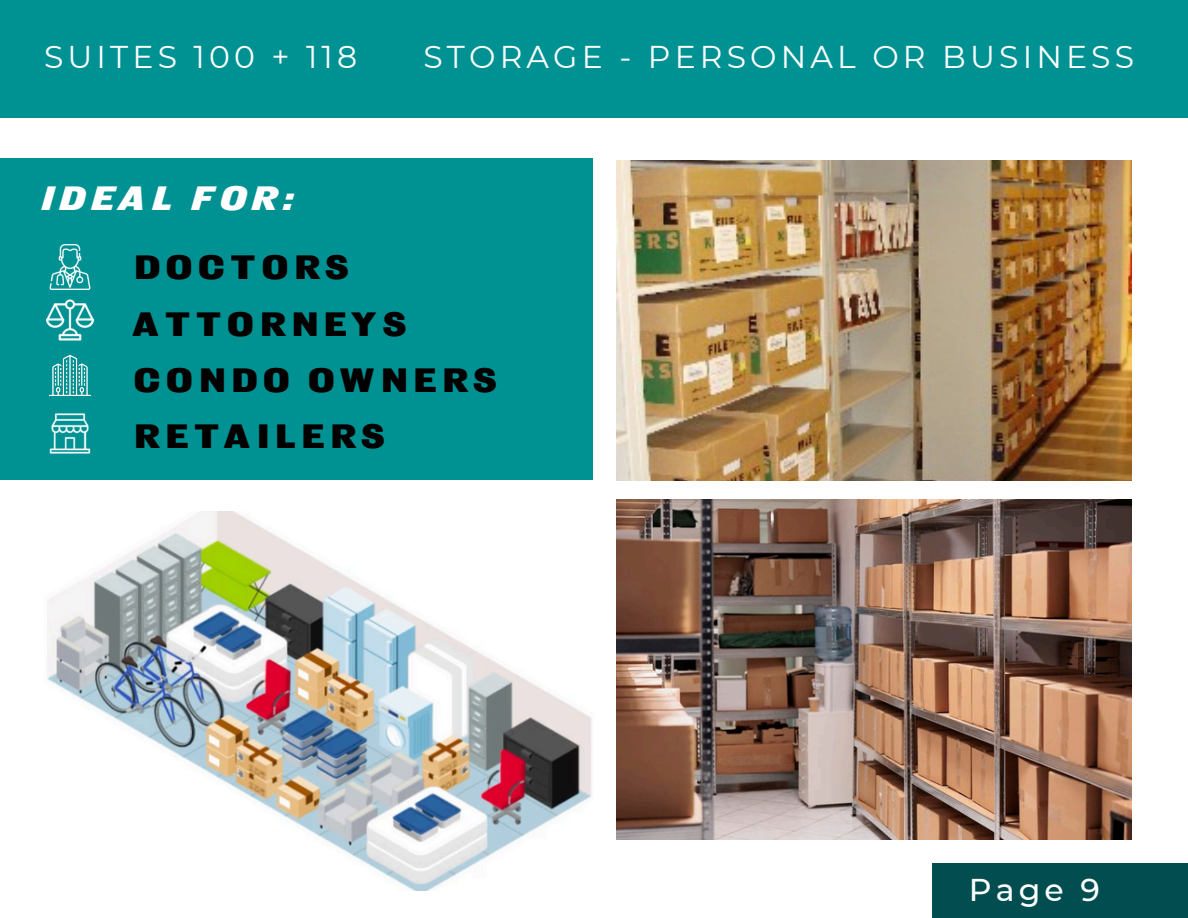
<style>
.page{position:relative;width:1188px;height:918px;background:#fff}
.page>*{position:absolute;margin:0;border:0;box-sizing:border-box;transform-origin:0 0}
.t1{font:31.5px "Montserrat";letter-spacing:.13em;color:#fdfefe}
.t2{font:700 31.5px "Flight Center Gothic";letter-spacing:.205em;color:#000}
.t3{font:italic 700 31.5px "Flight Center Gothic";letter-spacing:.205em;color:#fff}
.t4{font:500 31.5px "Montserrat";color:#fdfefe}
</style>
<div class="page">
<div style="left:0;top:0;width:1188px;height:117px;background:#009293"></div>
<div style="left:932px;top:864px;width:256px;height:54px;background:#024d4f"></div>
<img style="left:47px;top:511px;width:545px;height:379px">
<div style="left:0;top:158px;width:593px;height:322px;background:#009293"></div>
<img style="left:616px;top:161px;width:515px;height:319px">
<img style="left:46px;top:299px;width:47px;height:42px">
<img style="left:49px;top:244px;width:42px;height:45px">
<img style="left:50px;top:355px;width:40px;height:41px">
<img style="left:49px;top:413px;width:42px;height:41px">
<img style="left:616px;top:500px;width:515px;height:340px">
<p class="t1" style="left:44px;top:38px;width:315px">SUITES 100 + 118</p>
<p class="t1" style="left:423px;top:38px;width:712px">STORAGE - PERSONAL OR BUSINESS</p>
<p class="t3" style="left:44px;top:181px;width:253px">IDEAL FOR:</p>
<p class="t2" style="left:133px;top:251px;width:217px">DOCTORS</p>
<h1 class="t2" style="left:133px;top:307px;width:274px">ATTORNEYS</h1>
<h1 class="t2" style="left:133px;top:363px;width:365px">CONDO OWNERS</h1>
<h1 class="t2" style="left:133px;top:420px;width:253px">RETAILERS</h1>
<p class="t4" style="left:969px;top:870px;width:133px">Page 9</p>
</div>
